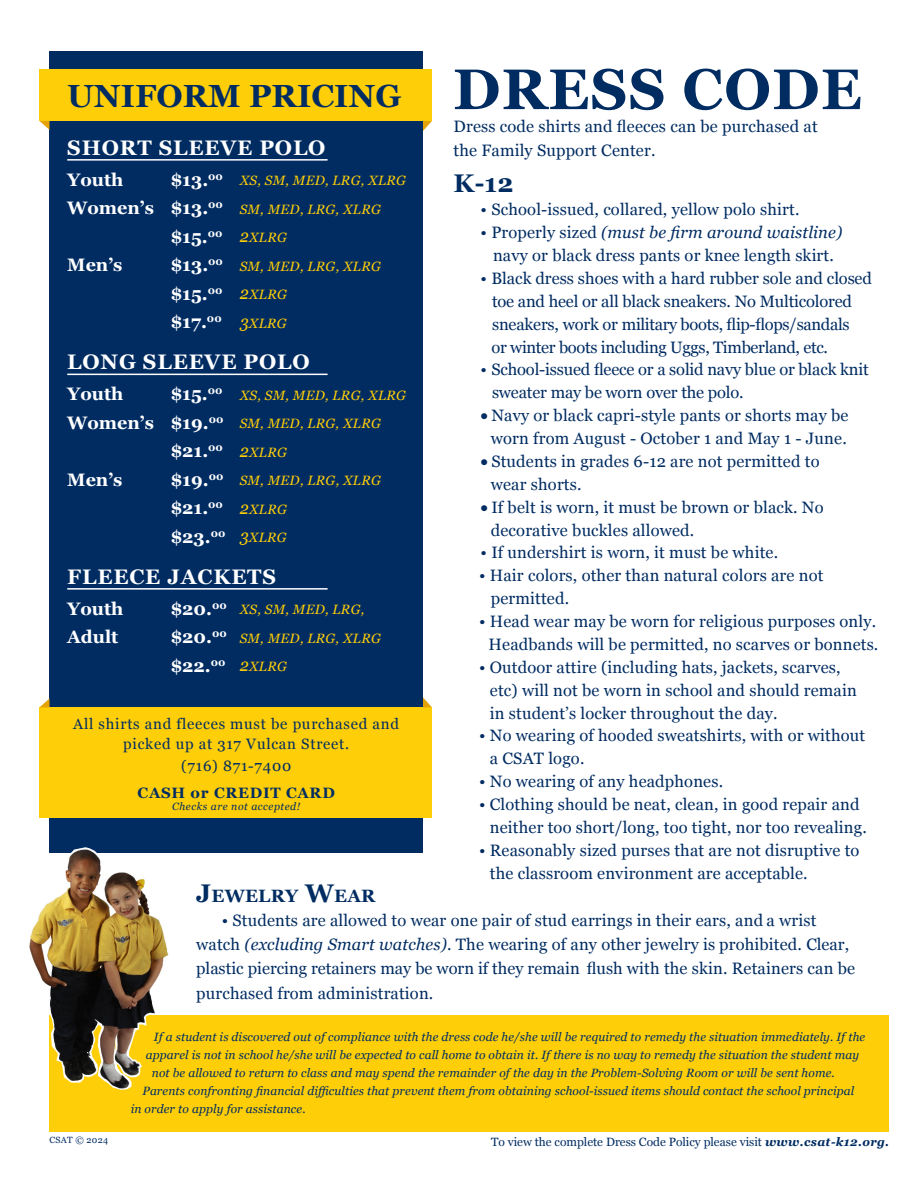
<style>
.page{position:relative;width:918px;height:1188px;background:#fff}
.page>*{position:absolute;margin:0;border:0;box-sizing:border-box;transform-origin:0 0}
.t1{font:700 57px "Georgia";letter-spacing:.02em;color:#002c62}
.t2{font:700 31.95px "Georgia";color:#002c62}
.t3{font:700 25.5px "Georgia";color:#002c62}
.t4{font:700 21px "Georgia";letter-spacing:.04em;color:#fff}
.t5{font:700 18px "Georgia";color:#fff}
.t6{font:700 17.85px "Georgia";letter-spacing:.015em;color:#002c62}
.t7{font:16.5px/22.8px "Georgia";letter-spacing:.01em;color:#002c62}
.t8{font:16.5px "Georgia";letter-spacing:-.01em;color:#002c62}
.t9{font:16.5px "Georgia";letter-spacing:-.02em;color:#002c62}
.t10{font:italic 16.5px "Georgia";letter-spacing:.01em;color:#002c62}
.t11{font:15px/19.5px "Georgia";letter-spacing:.05em;color:#002c62;text-align:center}
.t12{font:700 15px "Georgia";letter-spacing:.05em;color:#002c62}
.t13{font:italic 13.5px "Georgia";letter-spacing:.02em;color:#fece08}
.t14{font:italic 12px "Georgia";letter-spacing:.01em;color:#002c62}
.t15{font:12px "Georgia";color:#002c62}
.t16{font:italic 10.5px "Georgia";letter-spacing:.05em;color:#002c62}
.t17{font:700 10.5px "Georgia";color:#fff}
.t18{font:9px "Georgia";letter-spacing:.03em;color:#002c62}
.s1{font-size:17.55px}
.s2{font-style:normal}
.s3{font-size:25.5px}
.s4{font-style:italic}
.s5{font-weight:700;font-style:italic}
</style>
<div class="page">
<div style="left:50px;top:51px;width:373px;height:801px;background:#002c62"></div>
<div style="left:39px;top:69px;width:393px;height:52px;background:#fece08"></div>
<svg style="left:39px;top:121px;width:10px;height:9px"></svg>
<svg style="left:423px;top:121px;width:9px;height:10px"></svg>
<div style="left:39px;top:707px;width:393px;height:111px;background:#fece08"></div>
<svg style="left:40px;top:699px;width:9px;height:8px"></svg>
<svg style="left:423px;top:697px;width:9px;height:10px"></svg>
<div style="left:50px;top:1015px;width:839px;height:116px;background:#fece08"></div>
<img style="left:29px;top:844px;width:153px;height:245px">
<hr style="left:67px;top:159px;width:261px;height:2px;background:#fff">
<hr style="left:67px;top:374px;width:261px;height:1px;background:#fff">
<hr style="left:67px;top:588px;width:261px;height:2px;background:#fff">
<p class="t2" style="left:67px;top:72px;width:336px">UNIFORM PRICING</p>
<p class="t4" style="left:67px;top:132px;width:260px">SHORT SLEEVE POLO</p>
<p class="t13" style="left:240px;top:171px;width:168px">XS, SM, MED, LRG, XLRG</p>
<p class="t5" style="left:67px;top:166px;width:58px">Youth</p>
<p class="t5" style="left:67px;top:195px;width:88px">Women’s</p>
<p class="t5" style="left:171px;top:166px;width:54px">$13.<sup>00</sup></p>
<p class="t5" style="left:171px;top:195px;width:54px">$13.<sup>00</sup></p>
<p class="t5" style="left:171px;top:223px;width:53px">$15.<sup>00</sup></p>
<p class="t5" style="left:171px;top:252px;width:54px">$13.<sup>00</sup></p>
<p class="t5" style="left:171px;top:280px;width:53px">$15.<sup>00</sup></p>
<p class="t5" style="left:171px;top:309px;width:52px">$17.<sup>00</sup></p>
<p class="t13" style="left:240px;top:199px;width:143px">SM, MED, LRG, XLRG</p>
<p class="t13" style="left:240px;top:228px;width:49px"><span class="s1">2</span>XLRG</p>
<p class="t13" style="left:240px;top:256px;width:143px">SM, MED, LRG, XLRG</p>
<p class="t13" style="left:240px;top:285px;width:49px"><span class="s1">2</span>XLRG</p>
<p class="t13" style="left:240px;top:313px;width:49px"><span class="s1">3</span>XLRG</p>
<p class="t5" style="left:67px;top:252px;width:57px">Men’s</p>
<p class="t4" style="left:67px;top:346px;width:244px">LONG SLEEVE POLO</p>
<p class="t5" style="left:67px;top:381px;width:58px">Youth</p>
<p class="t5" style="left:67px;top:409px;width:88px">Women’s</p>
<p class="t5" style="left:67px;top:466px;width:57px">Men’s</p>
<p class="t5" style="left:171px;top:381px;width:39px">$15.</p>
<p class="t13" style="left:240px;top:385px;width:168px">XS, SM, MED, LRG, XLRG</p>
<p class="t17" style="left:208px;top:383px;width:16px">00</p>
<p class="t5" style="left:171px;top:409px;width:54px">$19.<sup>00</sup></p>
<p class="t5" style="left:171px;top:438px;width:54px">$21.<sup>00</sup></p>
<p class="t5" style="left:171px;top:466px;width:54px">$19.<sup>00</sup></p>
<p class="t5" style="left:171px;top:495px;width:54px">$21.<sup>00</sup></p>
<p class="t5" style="left:171px;top:523px;width:56px">$23.<sup>00</sup></p>
<p class="t13" style="left:240px;top:414px;width:143px">SM, MED, LRG, XLRG</p>
<p class="t13" style="left:240px;top:442px;width:49px"><span class="s1">2</span>XLRG</p>
<p class="t13" style="left:240px;top:471px;width:143px">SM, MED, LRG, XLRG</p>
<p class="t13" style="left:240px;top:499px;width:49px"><span class="s1">2</span>XLRG</p>
<p class="t13" style="left:240px;top:528px;width:49px"><span class="s1">3</span>XLRG</p>
<p class="t4" style="left:67px;top:561px;width:210px">FLEECE JACKETS</p>
<p class="t5" style="left:67px;top:595px;width:58px">Youth</p>
<p class="t5" style="left:67px;top:624px;width:53px">Adult</p>
<p class="t5" style="left:171px;top:595px;width:43px">$20.</p>
<p class="t13" style="left:240px;top:600px;width:126px">XS, SM, MED, LRG,</p>
<p class="t17" style="left:212px;top:597px;width:16px">00</p>
<p class="t5" style="left:171px;top:624px;width:58px">$20.<sup>00</sup></p>
<p class="t5" style="left:171px;top:652px;width:56px">$22.<sup>00</sup></p>
<p class="t13" style="left:240px;top:628px;width:143px">SM, MED, LRG, XLRG</p>
<p class="t13" style="left:240px;top:657px;width:49px"><span class="s1">2</span>XLRG</p>
<p class="t11" style="left:73px;top:714px;width:327px">All shirts and fleeces must be purchased and picked up at 317 Vulcan Street.</p>
<p class="t11" style="left:181px;top:756px;width:112px">(716) 871-7400</p>
<p class="t12" style="left:138px;top:782px;width:199px">CASH or CREDIT CARD</p>
<p class="t16" style="left:172px;top:799px;width:130px">Checks are not accepted!</p>
<p class="t1" style="left:453px;top:46px;width:410px">DRESS CODE</p>
<p class="t7" style="left:454px;top:115px;width:366px">Dress code shirts and fleeces can be purchased at</p>
<p class="t7" style="left:454px;top:139px;width:203px">the Family Support Center.</p>
<p class="t3" style="left:454px;top:164px;width:61px">K-12</p>
<p class="t7" style="left:481px;top:198px;width:320px">• School-issued, collared, yellow polo shirt.</p>
<p class="t10" style="left:481px;top:221px;width:363px"><span class="s2">• Properly sized</span> (must be firm around waistline)</p>
<p class="t7" style="left:493px;top:243px;width:342px">navy or black dress pants or knee length skirt.</p>
<p class="t7" style="left:481px;top:266px;width:393px">• Black dress shoes with a hard rubber sole and closed</p>
<p class="t8" style="left:492px;top:289px;width:362px">toe and heel or all black sneakers. No Multicolored</p>
<p class="t9" style="left:492px;top:312px;width:359px">sneakers, work or military boots, flip-flops/sandals</p>
<p class="t9" style="left:492px;top:335px;width:338px">or winter boots including Uggs, Timberland, etc.</p>
<p class="t8" style="left:481px;top:358px;width:390px">• School-issued fleece or a solid navy blue or black knit</p>
<p class="t8" style="left:492px;top:381px;width:253px">sweater may be worn over the polo.</p>
<p class="t7" style="left:481px;top:403px;width:369px;text-align:center">• Navy or black capri-style pants or shorts may be worn from August - October 1 and May 1 - June.</p>
<p class="t7" style="left:491px;top:449px;width:330px;text-indent:-10px">• Students in grades 6-12 are not permitted to wear shorts.</p>
<p class="t7" style="left:491px;top:495px;width:334px;text-indent:-10px">• If belt is worn, it must be brown or black. No decorative buckles allowed.</p>
<p class="t7" style="left:481px;top:541px;width:299px">• If undershirt is worn, it must be white.</p>
<p class="t7" style="left:491px;top:564px;width:334px;text-indent:-12px">• Hair colors, other than natural colors are not permitted.</p>
<p class="t7" style="left:479px;top:609px;width:399px">• Head wear may be worn for religious purposes only.</p>
<p class="t7" style="left:489px;top:632px;width:391px">Headbands will be permitted, no scarves or bonnets.</p>
<p class="t7" style="left:490px;top:655px;width:368px;text-indent:-11px">• Outdoor attire (including hats, jackets, scarves, etc) will not be worn in school and should remain in student’s locker throughout the day.</p>
<p class="t7" style="left:490px;top:724px;width:377px;text-indent:-11px">• No wearing of hooded sweatshirts, with or without a CSAT logo.</p>
<p class="t7" style="left:479px;top:769px;width:246px">• No wearing of any headphones.</p>
<p class="t7" style="left:490px;top:792px;width:378px;text-indent:-11px">• Clothing should be neat, clean, in good repair and neither too short/long, too tight, nor too revealing.</p>
<p class="t7" style="left:490px;top:838px;width:371px;text-indent:-11px">• Reasonably sized purses that are not disruptive to the classroom environment are acceptable.</p>
<p class="t6" style="left:196px;top:883px;width:181px"><span class="s3">J</span>EWELRY <span class="s3">W</span>EAR</p>
<p class="t7" style="left:196px;top:908px;width:660px;line-height:24px;text-indent:25px">• Students are allowed to wear one pair of stud earrings in their ears, and a wrist watch <span class="s4">(excluding Smart watches)</span>. The wearing of any other jewelry is prohibited. Clear, plastic piercing retainers may be worn if they remain flush with the skin. Retainers can be purchased from administration.</p>
<p class="t18" style="left:50px;top:1134px;width:60px">CSAT © 2024</p>
<p class="t14" style="left:154px;top:1028px;width:713px">If a student is discovered out of compliance with the dress code he/she will be required to remedy the situation immediately. If the</p>
<p class="t14" style="left:146px;top:1046px;width:715px">apparel is not in school he/she will be expected to call home to obtain it. If there is no way to remedy the situation the student may</p>
<p class="t14" style="left:152px;top:1064px;width:684px">not be allowed to return to class and may spend the remainder of the day in the Problem-Solving Room or will be sent home.</p>
<p class="t14" style="left:143px;top:1082px;width:713px">Parents confronting financial difficulties that prevent them from obtaining school-issued items should contact the school principal</p>
<p class="t14" style="left:131px;top:1100px;width:176px">in order to apply for assistance.</p>
<p class="t15" style="left:491px;top:1133px;width:400px">To view the complete Dress Code Policy please visit <span class="s5">www.csat-k12.org.</span></p>
</div>
